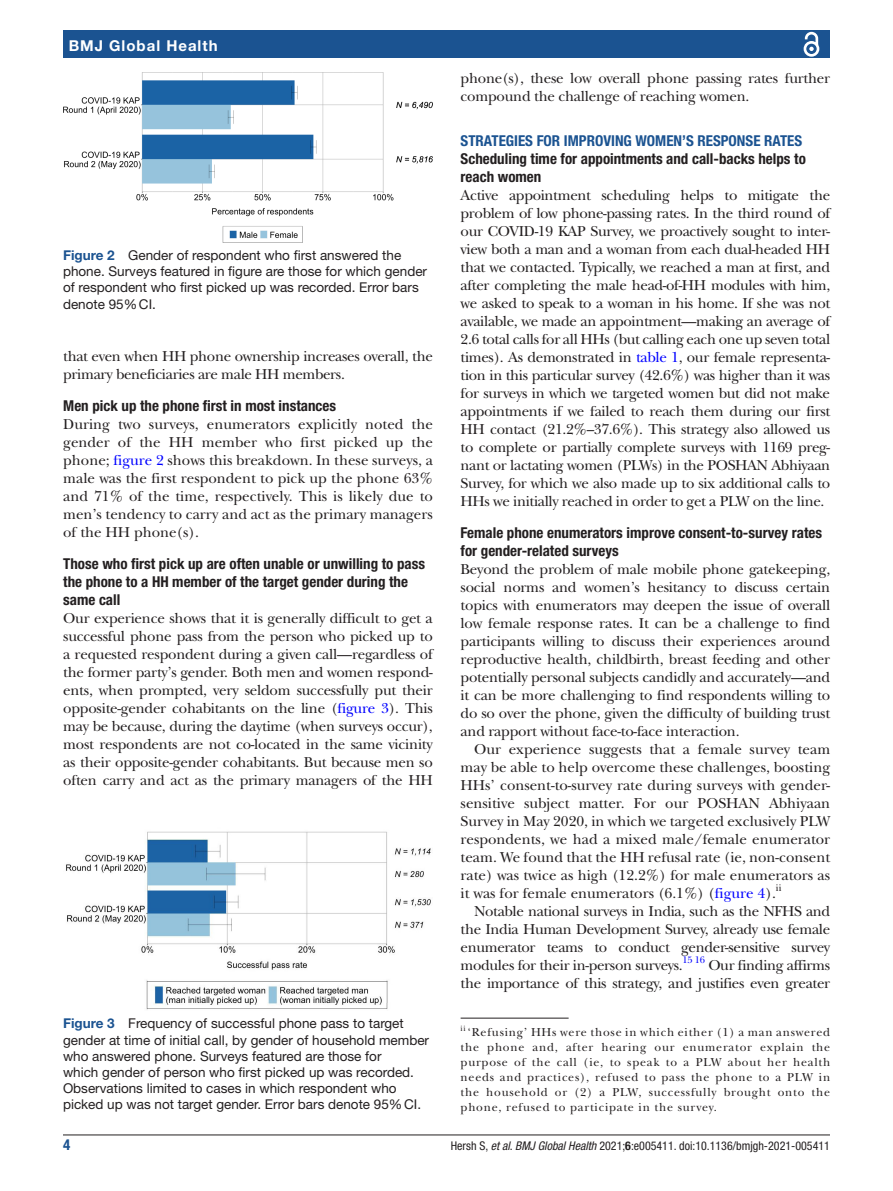
<style>
.page{position:relative;width:893px;height:1191px;background:#fff}
.page>*{position:absolute;margin:0;border:0;box-sizing:border-box;transform-origin:0 0}
.t1{font:15px/18px "New Baskerville";letter-spacing:-.015em;color:#231f20;text-align:justify}
.t2{font:700 condensed 15px/18px "Helvetica Neue LT Std";color:#231f20}
.t3{font:700 condensed 15px "Helvetica Neue LT Std";color:#1b5391}
.t4{font:700 15px "Helvetica Neue LT Std";letter-spacing:.065em;color:#fff}
.t5{font:13.5px/16.2px "Helvetica Neue LT Std";color:#231f20}
.t6{font:12px/15px "New Baskerville";letter-spacing:.065em;color:#231f20;text-align:justify}
.t7{font:condensed 12px "Helvetica Neue LT Std";color:#231f20}
.t8{font:9.9px "New Baskerville";color:#00f}
.t9{font:7.95px "New Baskerville";color:#231f20}
.s1{font-weight:700;color:#1b5391}
.s2{color:#00f}
.s3{font-style:italic}
.s4{font-weight:700}
</style>
<div class="page">
<hr style="left:63px;top:1134px;width:767px;height:1px;background:#231f20">
<div style="left:63px;top:31px;width:767px;height:27px;background:#1b5391"></div>
<svg style="left:803px;top:31px;width:17px;height:26px"></svg>
<hr style="left:461px;top:1017px;width:108px;height:1px;background:#231f20">
<img style="left:63px;top:73px;width:370px;height:169px">
<img style="left:66px;top:831px;width:365px;height:179px">
<p class="t4" style="left:69px;top:36px;width:150px">BMJ Global Health</p>
<p class="t5" style="left:63px;top:247px;width:366px"><span class="s1">Figure 2</span> Gender of respondent who first answered the phone. Surveys featured in figure are those for which gender of respondent who first picked up was recorded. Error bars denote 95%CI.</p>
<p class="t1" style="left:63px;top:348px;width:371px">that even when HH phone ownership increases overall, the primary beneficiaries are male HH members.</p>
<p class="t2" style="left:63px;top:396px;width:274px">Men pick up the phone first in most instances</p>
<p class="t1" style="left:63px;top:415px;width:371px">During two surveys, enumerators explicitly noted the gender of the HH member who first picked up the phone; <span class="s2">figure 2</span> shows this breakdown. In these surveys, a male was the first respondent to pick up the phone 63% and 71% of the time, respectively. This is likely due to men’s tendency to carry and act as the primary managers of the HH phone(s).</p>
<p class="t2" style="left:63px;top:554px;width:363px">Those who first pick up are often unable or unwilling to pass the phone to a HH member of the target gender during the same call</p>
<p class="t1" style="left:63px;top:609px;width:371px">Our experience shows that it is generally difficult to get a successful phone pass from the person who picked up to a requested respondent during a given call—regardless of the former party’s gender. Both men and women respond&shy;ents, when prompted, very seldom successfully put their opposite-gender cohabitants on the line (<span class="s2">figure 3</span>). This may be because, during the daytime (when surveys occur), most respondents are not co-located in the same vicinity as their opposite-gender cohabitants. But because men so often carry and act as the primary managers of the HH</p>
<p class="t5" style="left:63px;top:1015px;width:368px"><span class="s1">Figure 3</span> Frequency of successful phone pass to target gender at time of initial call, by gender of household member who answered phone. Surveys featured are those for<br>which gender of person who first picked up was recorded.<br>Observations limited to cases in which respondent who picked up was not target gender. Error bars denote 95%CI.</p>
<p class="t1" style="left:461px;top:69px;width:371px">phone(s), these low overall phone passing rates further compound the challenge of reaching women.</p>
<p class="t3" style="left:461px;top:132px;width:343px">STRATEGIES FOR IMPROVING WOMEN’S RESPONSE RATES</p>
<p class="t2" style="left:461px;top:149px;width:347px">Scheduling time for appointments and call-backs helps to reach women</p>
<p class="t1" style="left:461px;top:186px;width:371px">Active appointment scheduling helps to mitigate the problem of low phone-passing rates. In the third round of our COVID-19 KAP Survey, we proactively sought to inter&shy;view both a man and a woman from each dual-headed HH that we contacted. Typically, we reached a man at first, and after completing the male head-of-HH modules with him, we asked to speak to a woman in his home. If she was not available, we made an appointment—making an average of 2.6 total calls for all HHs (but calling each one up seven total times). As demonstrated in <span class="s2">table 1</span>, our female representa&shy;tion in this particular survey (42.6%) was higher than it was for surveys in which we targeted women but did not make appointments if we failed to reach them during our first HH contact (21.2%–37.6%). This strategy also allowed us to complete or partially complete surveys with 1169 preg&shy;nant or lactating women (PLWs) in the POSHAN Abhiyaan Survey, for which we also made up to six additional calls to HHs we initially reached in order to get a PLW on the line.</p>
<p class="t2" style="left:461px;top:523px;width:363px">Female phone enumerators improve consent-to-survey rates for gender-related surveys</p>
<p class="t1" style="left:461px;top:560px;width:371px">Beyond the problem of male mobile phone gatekeeping, social norms and women’s hesitancy to discuss certain topics with enumerators may deepen the issue of overall low female response rates. It can be a challenge to find participants willing to discuss their experiences around reproductive health, childbirth, breast feeding and other potentially personal subjects candidly and accurately—and it can be more challenging to find respondents willing to do so over the phone, given the difficulty of building trust and rapport without face-to-face interaction.</p>
<p class="t1" style="left:461px;top:740px;width:371px;text-indent:14px">Our experience suggests that a female survey team may be able to help overcome these challenges, boosting HHs’ consent-to-survey rate during surveys with gender&shy;sensitive subject matter. For our POSHAN Abhiyaan Survey in May 2020, in which we targeted exclusively PLW respondents, we had a mixed male/female enumerator team. We found that the HH refusal rate (ie, non-consent rate) was twice as high (12.2%) for male enumerators as it was for female enumerators (6.1%) (<span class="s2">figure 4</span>).<sup>ii</sup></p>
<p class="t1" style="left:461px;top:902px;width:371px;text-indent:14px">Notable national surveys in India, such as the NFHS and the India Human Development Survey, already use female enumerator teams to conduct gender-sensitive survey modules for their in-person surveys.</p>
<p class="t8" style="left:682px;top:954px;width:24px">15 16</p>
<p class="t1" style="left:461px;top:956px;width:371px;text-align:right">Our finding affirms<br>the importance of this strategy, and justifies even greater</p>
<p class="t9" style="left:461px;top:1023px;width:6px">ii</p>
<p class="t6" style="left:461px;top:1024px;width:371px;text-indent:7px">‘Refusing’ HHs were those in which either (1) a man answered the phone and, after hearing our enumerator explain the purpose of the call (ie, to speak to a PLW about her health needs and practices), refused to pass the phone to a PLW in the household or (2) a PLW, successfully brought onto the phone, refused to participate in the survey.</p>
<p class="t3" style="left:63px;top:1135px;width:9px">4</p>
<p class="t7" style="left:451px;top:1138px;width:381px">Hersh S, <span class="s3">et al</span>. <span class="s3">BMJ Global Health</span> 2021;<span class="s4">6</span>:e005411. doi:10.1136/bmjgh-2021-005411</p>
</div>
